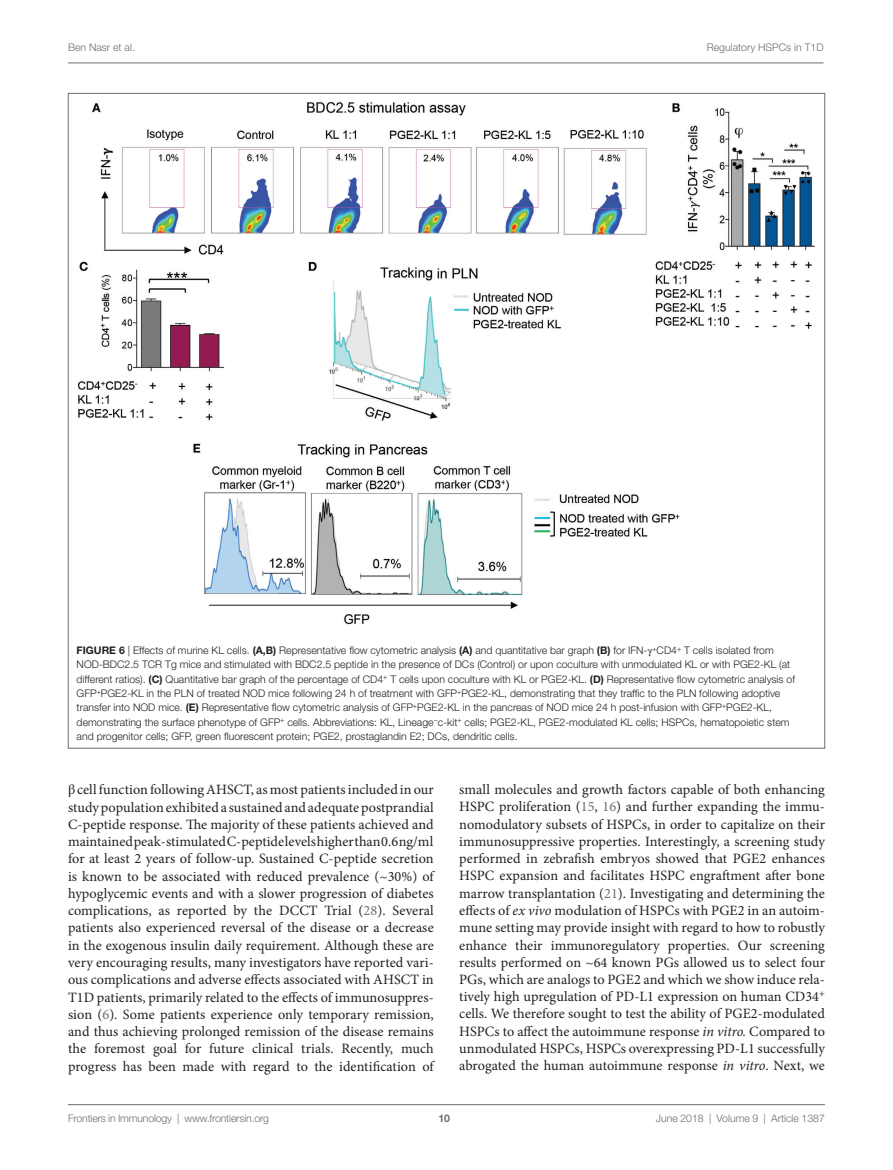
<style>
.page{position:relative;width:893px;height:1170px;background:#fff}
.page>*{position:absolute;margin:0;border:0;box-sizing:border-box;transform-origin:0 0}
.t1{font:14.25px/17.2px "Minion Pro";color:#231f20;text-align:justify}
.t2{font:300 10.5px/14.2px "Helvetica Neue LT Std";color:#231f20}
.t3{font:300 10.5px "Helvetica Neue LT Std";color:#6c6d70}
.t4{font:700 10.5px "Helvetica Neue LT Std";color:#6c6d70}
.s1{font-weight:700}
.s2{font-family:"STIX General";font-weight:400}
.s3{font-family:"STIX General"}
.s4{color:#6c6d70}
.s5{font-style:italic}
</style>
<div class="page">
<img style="left:78px;top:102px;width:737px;height:522px">
<hr style="left:68px;top:63px;width:756px;height:1px;background:#6c6d70">
<hr style="left:68px;top:1104px;width:757px;height:1px;background:#6c6d70">
<p class="t3" style="left:68px;top:41px;width:68px">Ben Nasr et al.</p>
<p class="t3" style="left:707px;top:41px;width:118px">Regulatory HSPCs in T1D</p>
<p class="t2" style="left:77px;top:643px;width:720px"><span class="s1">FIGURE 6</span> | Effects of murine KL cells. <span class="s1">(A,B)</span> Representative flow cytometric analysis <span class="s1">(A)</span> and quantitative bar graph <span class="s1">(B)</span> for IFN-<span class="s2">γ</span><sup>+</sup>CD4<sup>+</sup> T cells isolated from NOD-BDC2.5 TCR Tg mice and stimulated with BDC2.5 peptide in the presence of DCs (Control) or upon coculture with unmodulated KL or with PGE2-KL (at different ratios). <span class="s1">(C)</span> Quantitative bar graph of the percentage of CD4<sup>+</sup> T cells upon coculture with KL or PGE2-KL. <span class="s1">(D)</span> Representative flow cytometric analysis of GFP<sup>+</sup>PGE2-KL in the PLN of treated NOD mice following 24 h of treatment with GFP<sup>+</sup>PGE2-KL, demonstrating that they traffic to the PLN following adoptive transfer into NOD mice. <span class="s1">(E)</span> Representative flow cytometric analysis of GFP<sup>+</sup>PGE2-KL in the pancreas of NOD mice 24 h post-infusion with GFP<sup>+</sup>PGE2-KL, demonstrating the surface phenotype of GFP<sup>+</sup> cells. Abbreviations: KL, Lineage<sup>−</sup>c-kit<sup>+</sup> cells; PGE2-KL, PGE2-modulated KL cells; HSPCs, hematopoietic stem and progenitor cells; GFP, green fluorescent protein; PGE2, prostaglandin E2; DCs, dendritic cells.</p>
<p class="t1" style="left:68px;top:781px;width:367px"><span class="s3">β</span> cell function following AHSCT, as most patients included in our study population exhibited a sustained and adequate postprandial C-peptide response. The majority of these patients achieved and maintained peak-stimulated C-peptide levels higher than 0.6 ng/ml for at least 2 years of follow-up. Sustained C-peptide secretion is known to be associated with reduced prevalence (~30%) of hypoglycemic events and with a slower progression of diabetes complications, as reported by the DCCT Trial (<span class="s4">28</span>). Several patients also experienced reversal of the disease or a decrease in the exogenous insulin daily requirement. Although these are very encouraging results, many investigators have reported vari&shy;ous complications and adverse effects associated with AHSCT in T1D patients, primarily related to the effects of immunosuppres&shy;sion (<span class="s4">6</span>). Some patients experience only temporary remission, and thus achieving prolonged remission of the disease remains the foremost goal for future clinical trials. Recently, much progress has been made with regard to the identification of</p>
<p class="t1" style="left:459px;top:781px;width:367px">small molecules and growth factors capable of both enhancing HSPC proliferation (<span class="s4">15</span>, <span class="s4">16</span>) and further expanding the immu&shy;nomodulatory subsets of HSPCs, in order to capitalize on their immunosuppressive properties. Interestingly, a screening study performed in zebrafish embryos showed that PGE2 enhances HSPC expansion and facilitates HSPC engraftment after bone marrow transplantation (<span class="s4">21</span>). Investigating and determining the effects of <span class="s5">ex vivo</span> modulation of HSPCs with PGE2 in an autoim&shy;mune setting may provide insight with regard to how to robustly enhance their immunoregulatory properties. Our screening results performed on ~64 known PGs allowed us to select four PGs, which are analogs to PGE2 and which we show induce rela&shy;tively high upregulation of PD-L1 expression on human CD34<sup>+ </sup>cells. We therefore sought to test the ability of PGE2-modulated HSPCs to affect the autoimmune response <span class="s5">in vitro.</span> Compared to unmodulated HSPCs, HSPCs overexpressing PD-L1 successfully abrogated the human autoimmune response <span class="s5">in vitro</span>. Next, we</p>
<p class="t3" style="left:68px;top:1111px;width:203px">Frontiers in Immunology | www.frontiersin.org</p>
<p class="t3" style="left:656px;top:1111px;width:171px">June 2018 | Volume 9 | Article 1387</p>
<p class="t4" style="left:439px;top:1111px;width:13px">10</p>
</div>
